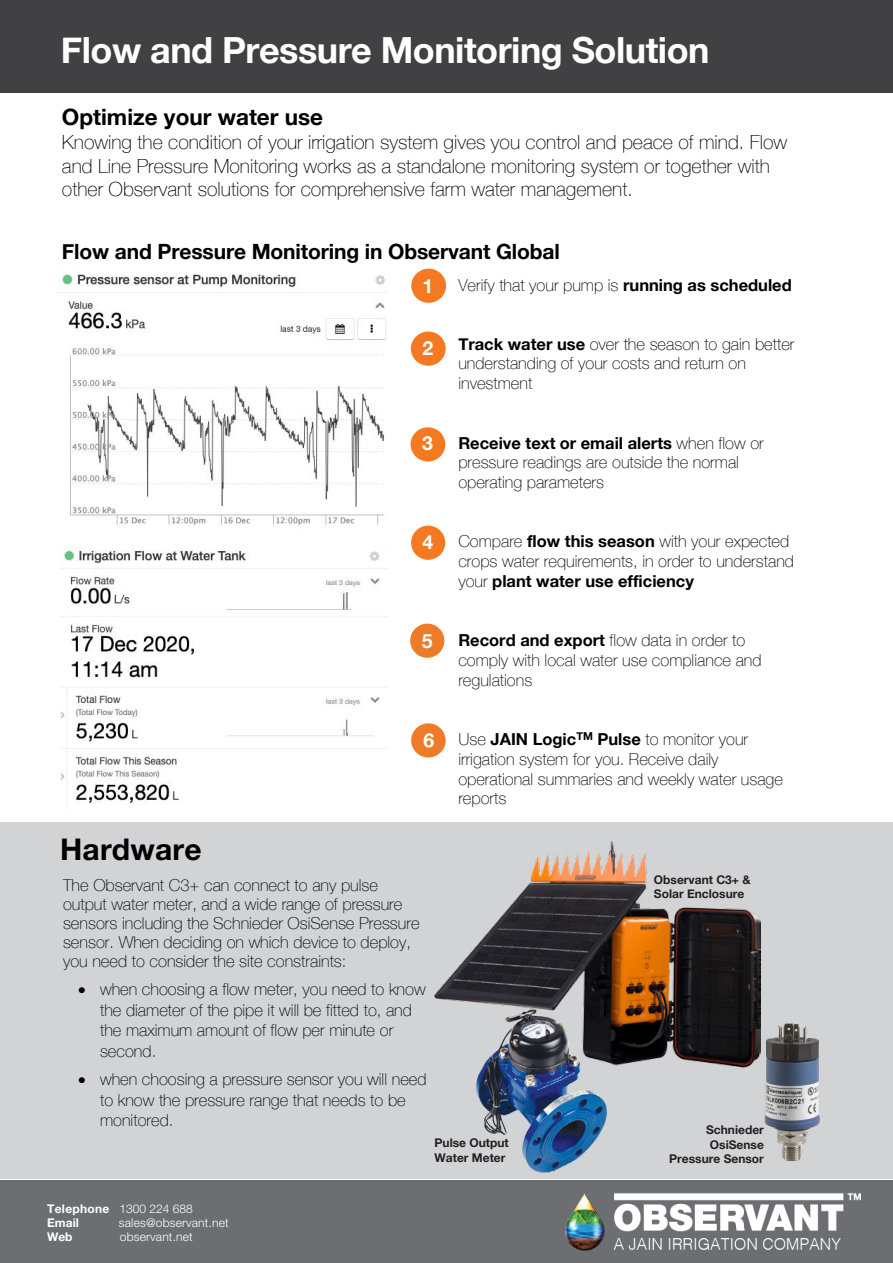
<style>
.page{position:relative;width:893px;height:1263px;background:#fff}
.page>*{position:absolute;margin:0;border:0;box-sizing:border-box;transform-origin:0 0}
.t1{font:700 36px "Helvetica Neue";letter-spacing:-.015em;color:#fff}
.t2{font:700 30px "Helvetica Neue LT Std";letter-spacing:.005em;color:#000}
.t3{font:700 22.5px "Helvetica Neue";color:#000}
.t4{font:700 21px "Helvetica Neue";letter-spacing:-.005em;color:#000}
.t5{font:100 19.5px/23.4px "Helvetica Neue";color:#000}
.t6{font:700 19.5px "Helvetica Neue LT Std";color:#fff}
.t7{font:700 19.5px "Helvetica Neue";color:#fff}
.t8{font:100 16.5px/19.6px "Helvetica Neue";color:#000}
.t9{font:700 12px/14.2px "Helvetica Neue";color:#231f20}
.t10{font:300 12px/14.2px "Helvetica Neue LT Std";letter-spacing:.015em;color:#fff}
.t11{font:700 12px/14.2px "Helvetica Neue LT Std";color:#fff}
.s1{font-weight:700}
.s2{font-style:inherit}
.s3{font-weight:300}
</style>
<div class="page">
<div style="left:0;top:1180px;width:893px;height:83px;background:#6d6e71"></div>
<div style="left:0;top:822px;width:893px;height:357px;background:#d1d3d4"></div>
<div style="left:411px;top:526px;width:34px;height:34px;background:#f47920;border-radius:50%"></div>
<div style="left:410px;top:624px;width:34px;height:34px;background:#ed7b27;border-radius:50%"></div>
<img style="left:58px;top:274px;width:329px;height:251px">
<img style="left:59px;top:550px;width:329px;height:254px">
<img style="left:448px;top:840px;width:312px;height:228px">
<img style="left:434px;top:978px;width:244px;height:195px">
<img style="left:747px;top:1021px;width:73px;height:140px">
<div style="left:411px;top:427px;width:34px;height:34px;background:#f47920;border-radius:50%"></div>
<div style="left:411px;top:331px;width:35px;height:35px;background:#f47920;border-radius:50%"></div>
<div style="left:411px;top:269px;width:35px;height:34px;background:#f47920;border-radius:50%"></div>
<div style="left:0;top:0;width:893px;height:92px;background:#414042"></div>
<img style="left:565px;top:1193px;width:295px;height:58px">
<svg style="left:411px;top:723px;width:35px;height:35px"></svg>
<h1 class="t1" style="left:61px;top:22px;width:650px">Flow and Pressure Monitoring Solution</h1>
<h3 class="t3" style="left:62px;top:100px;width:263px">Optimize your water use</h3>
<p class="t5" style="left:62px;top:130px;width:727px">Knowing the condition of your irrigation system gives you control and peace of mind. Flow and Line Pressure Monitoring works as a standalone monitoring system or together with other Observant solutions for comprehensive farm water management.</p>
<p class="t4" style="left:62px;top:235px;width:499px">Flow and Pressure Monitoring in Observant Global</p>
<p class="t6" style="left:423px;top:274px;width:12px">1</p>
<p class="t8" style="left:458px;top:274px;width:335px">Verify that your pump is <span class="s1">runn</span><span class="s1">ing as scheduled</span></p>
<p class="t6" style="left:423px;top:336px;width:12px">2</p>
<p class="t8" style="left:458px;top:333px;width:338px"><span class="s1">Track water use</span> over the season to gain better understanding of your costs and return on investment</p>
<p class="t6" style="left:422px;top:431px;width:12px">3</p>
<p class="t8" style="left:458px;top:432px;width:307px"><span class="s1">Receive</span> <span class="s1">text</span> <span class="s1">or</span> <span class="s1">e</span><span class="s1">mail alerts</span> when flow or pressure readings are outside the normal operating parameters</p>
<p class="t6" style="left:423px;top:530px;width:12px">4</p>
<p class="t8" style="left:458px;top:531px;width:337px">Compare <span class="s1">flow this season</span> with your expected crops water requirements, in order to understand your <span class="s1">plant water use efficiency</span></p>
<p class="t7" style="left:422px;top:626px;width:12px">5</p>
<p class="t8" style="left:458px;top:630px;width:305px"><span class="s1">Record and export</span> flow data in order to comply with local water use compliance and regulations</p>
<p class="t8" style="left:458px;top:729px;width:326px">Use <span class="s1">JAIN Logic</span><sup>TM</sup> <span class="s1">Pulse</span> to monitor your irrigation system for you. Receive daily operational summaries and weekly water usage reports</p>
<h2 class="t2" style="left:60px;top:831px;width:143px">Hardware</h2>
<p class="t8" style="left:63px;top:875px;width:358px;line-height:18.9px">The Observant C3+ can connect to any pulse output water meter, and a wide range of pressure sensors including the Schnieder OsiSense Pressure sensor. When deciding on which device to deploy, you need to consider the site constraints:</p>
<p class="t9" style="left:654px;top:872px;width:98px"><span class="s2">Observant</span> C3+ &amp;<br>Solar Enclosure</p>
<p class="t8" style="left:100px;top:978px;width:327px;line-height:20.7px;text-indent:-22px">• when choosing a flow meter, you need to know the diameter of the pipe it will be fitted to, and the maximum amount of flow per minute or second.</p>
<p class="t8" style="left:100px;top:1068px;width:328px;line-height:20.7px;text-indent:-22px">• when choosing a pressure sensor you will need to know the pressure range that needs to be monitored.</p>
<p class="t9" style="left:435px;top:1135px;width:76px;line-height:15px">Pulse Output<br>Water Meter</p>
<p class="t11" style="left:47px;top:1201px;width:147px">Telephone <span class="s3">1300 224 688<br></span>Email<br>Web</p>
<p class="t10" style="left:119px;top:1215px;width:111px">sales@observant.net observant.net</p>
<p class="t9" style="left:669px;top:1123px;width:96px;text-align:right">Schnieder<br>OsiSense<br>Pressure Sensor</p>
</div>
